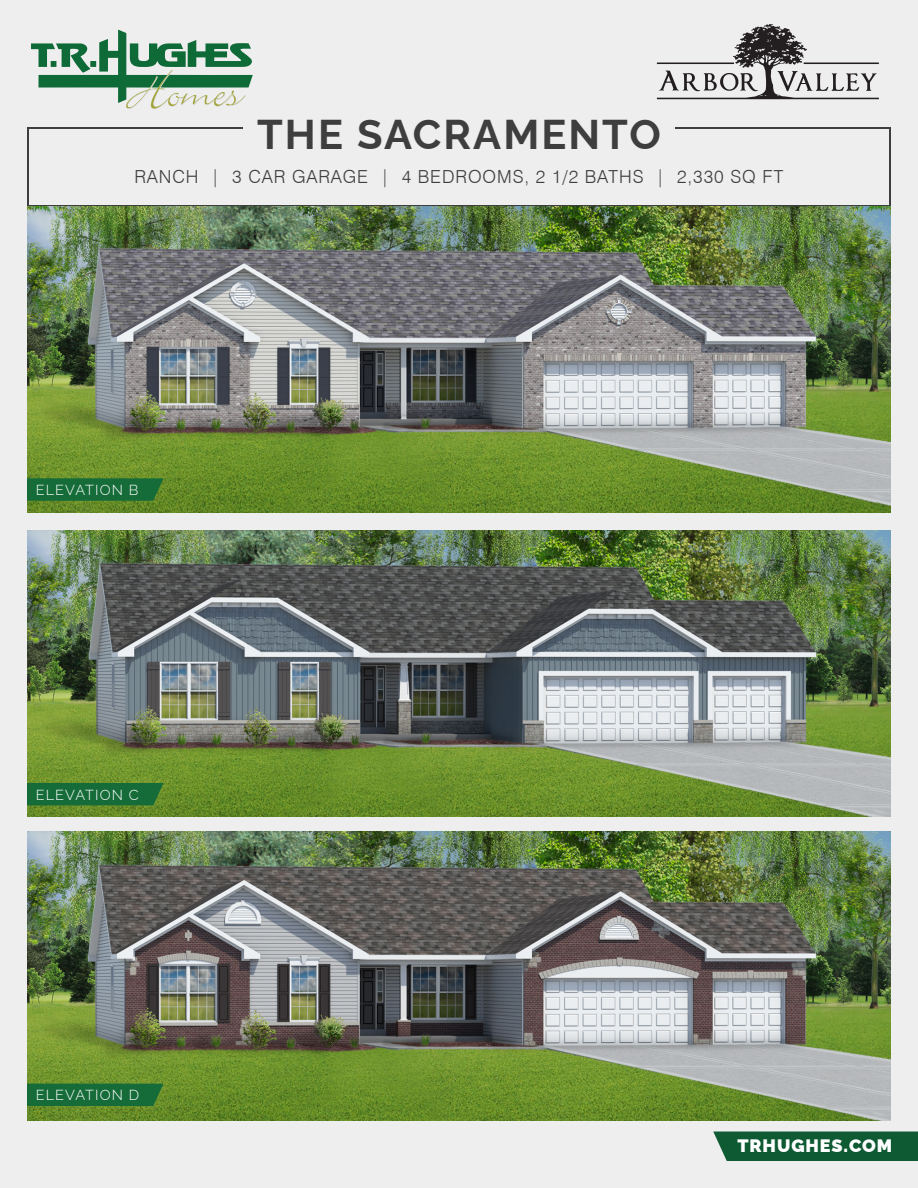
<style>
.page{position:relative;width:918px;height:1188px;background:#eee}
.page>*{position:absolute;margin:0;border:0;box-sizing:border-box;transform-origin:0 0}
.t1{font:700 41.55px "Raleway";letter-spacing:.05em;color:#3e3e3f}
.t2{font:300 18px "Swiss 721 BT";letter-spacing:.05em;color:#3e3e3f}
.t3{font:900 18px "Raleway";letter-spacing:.05em;color:#fff}
.t4{font:300 14.55px "Raleway";letter-spacing:.075em;color:#fff}
</style>
<div class="page">
<svg style="left:31px;top:30px;width:222px;height:79px"></svg>
<div style="left:713px;top:1132px;width:205px;height:29px;background:#0e5a33"></div>
<img style="left:27px;top:832px;width:864px;height:288px">
<img style="left:27px;top:531px;width:864px;height:285px">
<img style="left:27px;top:206px;width:864px;height:307px">
<svg style="left:27px;top:478px;width:137px;height:23px;background:#1a6e37"></svg>
<div style="left:27px;top:783px;width:137px;height:22px;background:#156c39"></div>
<div style="left:27px;top:1084px;width:137px;height:22px;background:#156c39"></div>
<svg style="left:657px;top:24px;width:222px;height:75px"></svg>
<hr style="left:657px;top:63px;width:77px;height:1px;background:#231f20">
<hr style="left:804px;top:63px;width:75px;height:1px;background:#231f20">
<hr style="left:27px;top:205px;width:864px;height:1px;background:#3e3e3f">
<hr style="left:27px;top:129px;width:2px;height:76px;background:#3e3e3f">
<hr style="left:889px;top:129px;width:2px;height:76px;background:#3e3e3f">
<hr style="left:27px;top:127px;width:216px;height:2px;background:#3e3e3f">
<hr style="left:675px;top:127px;width:216px;height:2px;background:#3e3e3f">
<p class="t1" style="left:257px;top:101px;width:405px">THE SACRAMENTO</p>
<p class="t2" style="left:134px;top:166px;width:651px">RANCH | 3 CAR GARAGE | 4 BEDROOMS, 2 1/2 BATHS | 2,330 SQ FT</p>
<p class="t4" style="left:36px;top:478px;width:104px">ELEVATION B</p>
<p class="t4" style="left:36px;top:783px;width:105px">ELEVATION C</p>
<p class="t4" style="left:36px;top:1084px;width:105px">ELEVATION D</p>
<p class="t3" style="left:737px;top:1132px;width:156px">TRHUGHES.COM</p>
</div>
